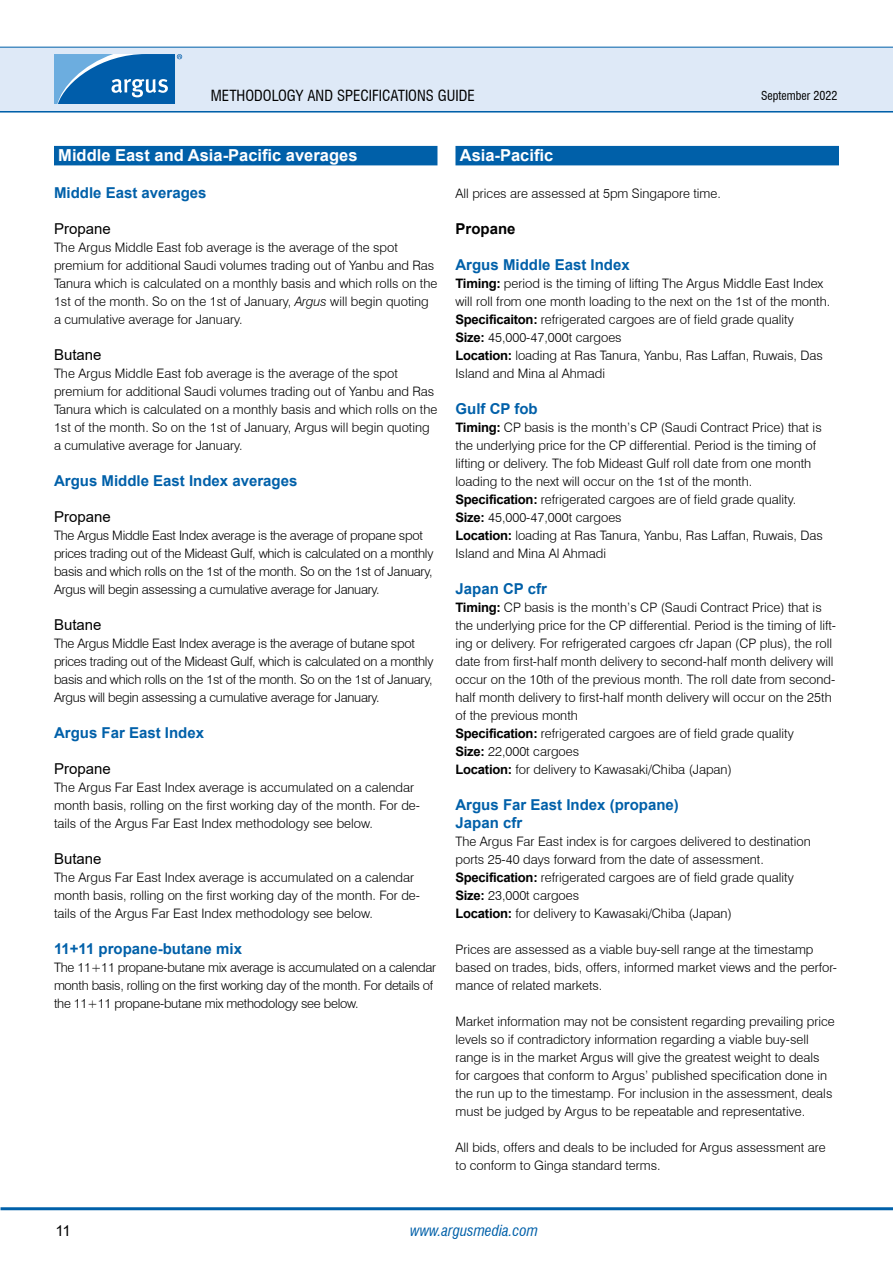
<style>
.page{position:relative;width:893px;height:1263px;background:#fff}
.page>*{position:absolute;margin:0;border:0;box-sizing:border-box;transform-origin:0 0}
.t1{font:700 16.5px "Arial";color:#fff}
.t2{font:700 15px/18px "Arial";color:#0060a9}
.t3{font:15px "Arial";color:#000}
.t4{font:condensed 15px "Swiss 721 BT";color:#000}
.t5{font:italic condensed 15px "Swiss 721 BT";color:#0060a9}
.t6{font:700 15px "Arial";color:#000}
.t7{font:300 13.05px/18px "Swiss 721 BT";color:#000}
.t8{font:300 13.05px/18px "Swiss 721 BT";letter-spacing:-.02em;color:#000}
.t9{font:condensed 12px "Swiss 721 BT";color:#000}
.s1{font-style:italic}
.s2{font-family:"Arial";font-weight:700}
</style>
<div class="page">
<hr style="left:0;top:110px;width:893px;height:3px;background:#0060a9">
<div style="left:0;top:47px;width:893px;height:64px;background:#dee9f7"></div>
<hr style="left:0;top:47px;width:893px;height:1px;background:#0060a9">
<hr style="left:1px;top:1207px;width:892px;height:3px;background:#0060a9">
<svg style="left:54px;top:54px;width:128px;height:50px;background:#3883c0"></svg>
<div style="left:54px;top:146px;width:383px;height:19px;background:#0060a9"></div>
<div style="left:455px;top:146px;width:384px;height:19px;background:#0060a9"></div>
<p class="t4" style="left:211px;top:86px;width:265px">METHODOLOGY AND SPECIFICATIONS GUIDE</p>
<p class="t9" style="left:761px;top:88px;width:78px">SEPTEMBER 2022</p>
<p class="t1" style="left:58px;top:144px;width:301px">Middle East and Asia-Pacific averages</p>
<p class="t2" style="left:54px;top:184px;width:154px">Middle East averages</p>
<p class="t3" style="left:54px;top:218px;width:58px">Propane</p>
<p class="t7" style="left:54px;top:238px;width:385px">The Argus Middle East fob average is the average of the spot premium for additional Saudi volumes trading out of Yanbu and Ras Tanura which is calculated on a monthly basis and which rolls on the 1st of the month. So on the 1st of January, <span class="s1">Argus</span> will begin quoting a cumulative average for January.</p>
<p class="t3" style="left:54px;top:344px;width:49px">Butane</p>
<p class="t7" style="left:54px;top:364px;width:385px">The Argus Middle East fob average is the average of the spot premium for additional Saudi volumes trading out of Yanbu and Ras Tanura which is calculated on a monthly basis and which rolls on the 1st of the month. So on the 1st of January, Argus will begin quoting a cumulative average for January.</p>
<p class="t2" style="left:54px;top:472px;width:245px">Argus Middle East Index averages</p>
<p class="t3" style="left:54px;top:506px;width:58px">Propane</p>
<p class="t8" style="left:54px;top:526px;width:381px">The Argus Middle East Index average is the average of propane spot prices trading out of the Mideast Gulf, which is calculated on a monthly basis and which rolls on the 1st of the month. So on the 1st of January, Argus will begin assessing a cumulative average for January.</p>
<p class="t3" style="left:54px;top:614px;width:49px">Butane</p>
<p class="t8" style="left:54px;top:634px;width:381px">The Argus Middle East Index average is the average of butane spot prices trading out of the Mideast Gulf, which is calculated on a monthly basis and which rolls on the 1st of the month. So on the 1st of January, Argus will begin assessing a cumulative average for January.</p>
<p class="t2" style="left:54px;top:724px;width:152px">Argus Far East Index</p>
<p class="t3" style="left:54px;top:758px;width:58px">Propane</p>
<p class="t7" style="left:54px;top:778px;width:368px">The Argus Far East Index average is accumulated on a calendar month basis, rolling on the first working day of the month. For de&shy;tails of the Argus Far East Index methodology see below.</p>
<p class="t3" style="left:54px;top:848px;width:49px">Butane</p>
<p class="t7" style="left:54px;top:868px;width:368px">The Argus Far East Index average is accumulated on a calendar month basis, rolling on the first working day of the month. For de&shy;tails of the Argus Far East Index methodology see below.</p>
<p class="t2" style="left:54px;top:940px;width:189px">11+11 propane-butane mix</p>
<p class="t8" style="left:54px;top:958px;width:384px">The 11+11 propane-butane mix average is accumulated on a calendar month basis, rolling on the first working day of the month. For details of the 11+11 propane-butane mix methodology see below.</p>
<p class="t1" style="left:460px;top:144px;width:95px">Asia-Pacific</p>
<p class="t7" style="left:455px;top:184px;width:267px">All prices are assessed at 5pm Singapore time.</p>
<p class="t6" style="left:455px;top:218px;width:62px">Propane</p>
<p class="t2" style="left:455px;top:256px;width:176px">Argus Middle East Index</p>
<p class="t7" style="left:455px;top:274px;width:376px"><span class="s2">Timing:</span> period is the timing of lifting The Argus Middle East Index will roll from one month loading to the next on the 1st of the month.<br><span class="s2">Specificaiton:</span> refrigerated cargoes are of field grade quality<br><span class="s2">Size:</span> 45,000-47,000t cargoes<br><span class="s2">Location:</span> loading at Ras Tanura, Yanbu, Ras Laffan, Ruwais, Das Island and Mina al Ahmadi</p>
<p class="t2" style="left:455px;top:400px;width:84px">Gulf CP fob</p>
<p class="t7" style="left:455px;top:418px;width:369px"><span class="s2">Timing:</span> CP basis is the month’s CP (Saudi Contract Price) that is the underlying price for the CP differential. Period is the timing of lifting or delivery. The fob Mideast Gulf roll date from one month loading to the next will occur on the 1st of the month.<br><span class="s2">Specification:</span> refrigerated cargoes are of field grade quality.<br><span class="s2">Size:</span> 45,000-47,000t cargoes<br><span class="s2">Location:</span> loading at Ras Tanura, Yanbu, Ras Laffan, Ruwais, Das Island and Mina Al Ahmadi</p>
<p class="t2" style="left:455px;top:580px;width:93px">Japan CP cfr</p>
<p class="t7" style="left:455px;top:598px;width:382px"><span class="s2">Timing:</span> CP basis is the month’s CP (Saudi Contract Price) that is the underlying price for the CP differential. Period is the timing of lift&shy;ing or delivery. For refrigerated cargoes cfr Japan (CP plus), the roll date from first-half month delivery to second-half month delivery will occur on the 10th of the previous month. The roll date from second&shy;half month delivery to first-half month delivery will occur on the 25th of the previous month<br><span class="s2">Specification:</span> refrigerated cargoes are of field grade quality<br><span class="s2">Size:</span> 22,000t cargoes<br><span class="s2">Location:</span> for delivery to Kawasaki/Chiba (Japan)</p>
<p class="t2" style="left:455px;top:796px;width:225px">Argus Far East Index (propane)<br>Japan cfr</p>
<p class="t7" style="left:455px;top:832px;width:357px">The Argus Far East index is for cargoes delivered to destination ports 25-40 days forward from the date of assessment.<br><span class="s2">Specification:</span> refrigerated cargoes are of field grade quality <span class="s2">Size:</span> 23,000t cargoes<br><span class="s2">Location:</span> for delivery to Kawasaki/Chiba (Japan)</p>
<p class="t7" style="left:455px;top:940px;width:383px">Prices are assessed as a viable buy-sell range at the timestamp based on trades, bids, offers, informed market views and the perfor&shy;mance of related markets.</p>
<p class="t7" style="left:455px;top:1012px;width:381px">Market information may not be consistent regarding prevailing price levels so if contradictory information regarding a viable buy-sell range is in the market Argus will give the greatest weight to deals for cargoes that conform to Argus’ published specification done in the run up to the timestamp. For inclusion in the assessment, deals must be judged by Argus to be repeatable and representative.</p>
<p class="t7" style="left:455px;top:1138px;width:372px">All bids, offers and deals to be included for Argus assessment are to conform to Ginga standard terms.</p>
<p class="t3" style="left:55px;top:1220px;width:17px">11</p>
<p class="t5" style="left:410px;top:1221px;width:129px">www.argusmedia.com</p>
</div>
